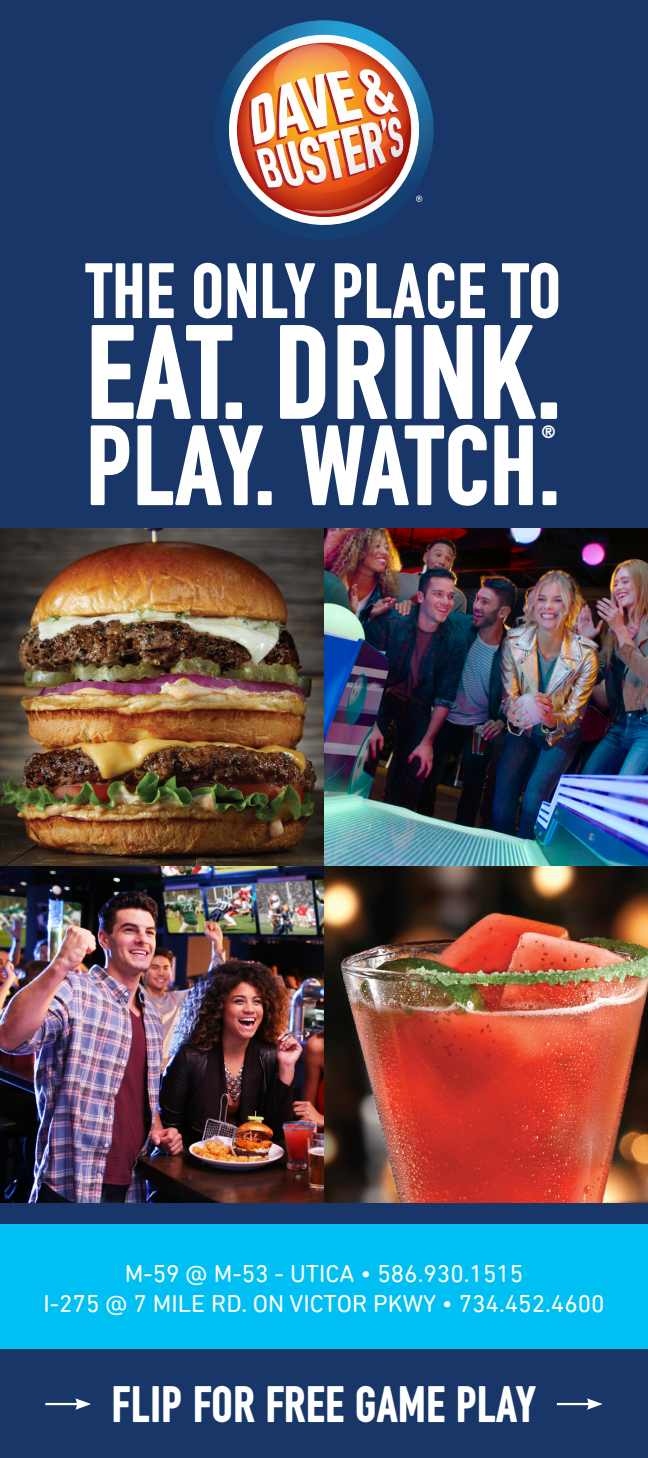
<style>
.page{position:relative;width:648px;height:1458px;background:#183668}
.page>*{position:absolute;margin:0;border:0;box-sizing:border-box;transform-origin:0 0}
.t1{font:126.9px "DIN Buster";color:#fff}
.t2{font:107.77px "DIN Buster";letter-spacing:-.01em;color:#fff}
.t3{font:74.02px "DIN Buster";color:#fff}
.t4{font:48.6px "DIN Buster";color:#fff}
.t5{font:24.75px/29.7px "DIN Next Rounded LT Pro";color:#fff;text-align:center}
.t6{font:17.1px "DIN Buster";color:#fff}
</style>
<div class="page">
<img style="left:0;top:529px;width:648px;height:674px">
<div style="left:0;top:1224px;width:648px;height:125px;background:#00c0f3"></div>
<svg style="left:214px;top:20px;width:220px;height:220px"></svg>
<svg style="left:225px;top:31px;width:198px;height:198px"></svg>
<svg style="left:237px;top:44px;width:185px;height:173px;background:#c58f7e"></svg>
<hr style="left:45px;top:1403px;width:34px;height:2px;background:#fff">
<svg style="left:75px;top:1398px;width:16px;height:12px"></svg>
<hr style="left:557px;top:1403px;width:33px;height:2px;background:#fff">
<svg style="left:587px;top:1398px;width:16px;height:12px"></svg>
<p class="t3" style="left:86px;top:247px;width:477px">THE ONLY PLACE TO</p>
<p class="t1" style="left:86px;top:296px;width:478px">EAT. DRINK.</p>
<p class="t2" style="left:86px;top:401px;width:477px">PLAY. WATCH.</p>
<p class="t6" style="left:542px;top:422px;width:16px">®</p>
<p class="t5" style="left:43px;top:1259px;width:563px">M-59 @ M-53 - UTICA • 586.930.1515<br>I-275 @ 7 MILE RD. ON VICTOR PKWY • 734.452.4600</p>
<p class="t4" style="left:111px;top:1375px;width:426px">FLIP FOR FREE GAME PLAY</p>
</div>
